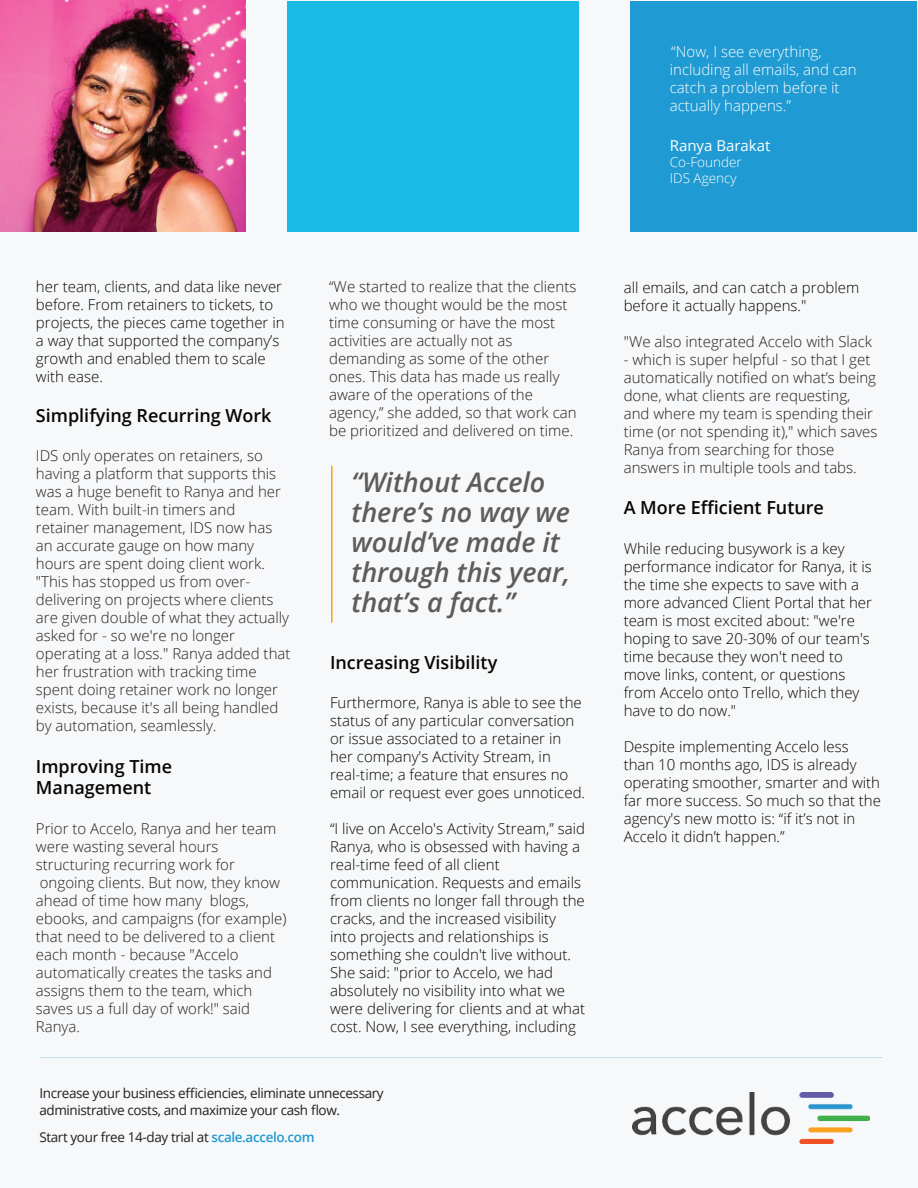
<style>
.page{position:relative;width:918px;height:1188px;background:#fff}
.page>*{position:absolute;margin:0;border:0;box-sizing:border-box;transform-origin:0 0}
.t1{font:italic 600 27px/30px "Open Sans";color:#5c5c5d}
.t2{font:600 18px/21.6px "Open Sans";color:#050504}
.t3{font:300 15px/18px "Open Sans";color:#050504}
.t4{font:300 15px/18px "Open Sans";color:#231f20}
.t5{font:300 15px/18px "Open Sans";color:#211d1e}
.t6{font:300 15px/18px "Open Sans";color:#fff}
.t7{font:15px "Open Sans";color:#fff}
.t8{font:13.5px/16.5px "Open Sans";letter-spacing:-.03em;color:#231f20}
.t9{font:300 13.5px/16.2px "Open Sans";color:#fff}
.s1{font-weight:600;color:#219bd2}
</style>
<div class="page">
<div style="left:0;top:1px;width:917px;height:1187px;background:#f7f8f9"></div>
<div style="left:287px;top:1px;width:292px;height:231px;background:#19bae3"></div>
<div style="left:630px;top:1px;width:287px;height:231px;background:#1f9ad2"></div>
<img style="left:633px;top:1092px;width:237px;height:51px">
<hr style="left:331px;top:466px;width:2px;height:157px;background:#f8a11e">
<img style="left:0;top:0;width:246px;height:232px">
<p class="t6" style="left:670px;top:42px;width:189px">“Now, I see everything, including all emails, and can catch a problem before it actually happens.”</p>
<p class="t3" style="left:36px;top:277px;width:250px">her team, clients, and data like never before. From retainers to tickets, to projects, the pieces came together in a way that supported the company’s growth and enabled them to scale with ease.</p>
<p class="t2" style="left:36px;top:404px;width:237px">Simplifying Recurring Work</p>
<p class="t4" style="left:36px;top:446px;width:256px">IDS only operates on retainers, so having a platform that supports this was a huge benefit to Ranya and her team. With built-in timers and retainer management, IDS now has an accurate gauge on how many hours are spent doing client work. "This has stopped us from over&shy;delivering on projects where clients are given double of what they actually asked for - so we're no longer operating at a loss." Ranya added that her frustration with tracking time spent doing retainer work no longer exists, because it's all being handled by automation, seamlessly.</p>
<p class="t2" style="left:36px;top:755px;width:138px">Improving Time<br>Management</p>
<p class="t4" style="left:36px;top:819px;width:252px">Prior to Accelo, Ranya and her team were wasting several hours structuring recurring work for ongoing clients. But now, they know ahead of time how many blogs, ebooks, and campaigns (for example) that need to be delivered to a client each month - because "Accelo automatically creates the tasks and assigns them to the team, which saves us a full day of work!" said<br>Ranya.</p>
<p class="t7" style="left:670px;top:135px;width:102px">Ranya Barakat</p>
<p class="t9" style="left:670px;top:154px;width:73px">Co-Founder<br>IDS Agency</p>
<p class="t5" style="left:329px;top:277px;width:249px">“We started to realize that the clients who we thought would be the most time consuming or have the most activities are actually not as demanding as some of the other ones. This data has made us really aware of the operations of the agency,” she added, so that work can be prioritized and delivered on time.</p>
<p class="t3" style="left:624px;top:278px;width:237px">all emails, and can catch a problem before it actually happens."</p>
<p class="t5" style="left:624px;top:332px;width:250px">"We also integrated Accelo with Slack</p>
<p class="t5" style="left:624px;top:350px;width:255px">- which is super helpful - so that I get automatically notified on what’s being done, what clients are requesting, and where my team is spending their time (or not spending it)," which saves Ranya from searching for those answers in multiple tools and tabs.</p>
<p class="t2" style="left:624px;top:496px;width:202px">A More Efficient Future</p>
<p class="t3" style="left:624px;top:539px;width:250px">While reducing busywork is a key performance indicator for Ranya, it is the time she expects to save with a more advanced Client Portal that her team is most excited about: "we're hoping to save 20-30% of our team's time because they won't need to move links, content, or questions from Accelo onto Trello, which they have to do now."</p>
<p class="t3" style="left:624px;top:737px;width:259px">Despite implementing Accelo less than 10 months ago, IDS is already operating smoother, smarter and with far more success. So much so that the agency's new motto is: “if it’s not in Accelo it didn’t happen.”</p>
<h1 class="t1" style="left:351px;top:467px;width:220px">“Without Accelo there’s no way we would’ve made it through this year, that’s a fact.”</h1>
<p class="t2" style="left:330px;top:651px;width:169px">Increasing Visibility</p>
<p class="t3" style="left:330px;top:693px;width:257px">Furthermore, Ranya is able to see the status of any particular conversation or issue associated to a retainer in her company's Activity Stream, in real-time; a feature that ensures no email or request ever goes unnoticed.</p>
<p class="t3" style="left:330px;top:819px;width:257px">“I live on Accelo's Activity Stream,” said Ranya, who is obsessed with having a real-time feed of all client communication. Requests and emails from clients no longer fall through the cracks, and the increased visibility into projects and relationships is something she couldn't live without.<br>She said: "prior to Accelo, we had absolutely no visibility into what we were delivering for clients and at what cost. Now, I see everything, including</p>
<p class="t8" style="left:39px;top:1085px;width:346px">Increase your business efficiencies, eliminate unnecessary administrative costs, and maximize your cash flow.</p>
<p class="t8" style="left:39px;top:1128px;width:277px">Start your free 14-day trial at <span class="s1">scale.accelo.com</span></p>
</div>
